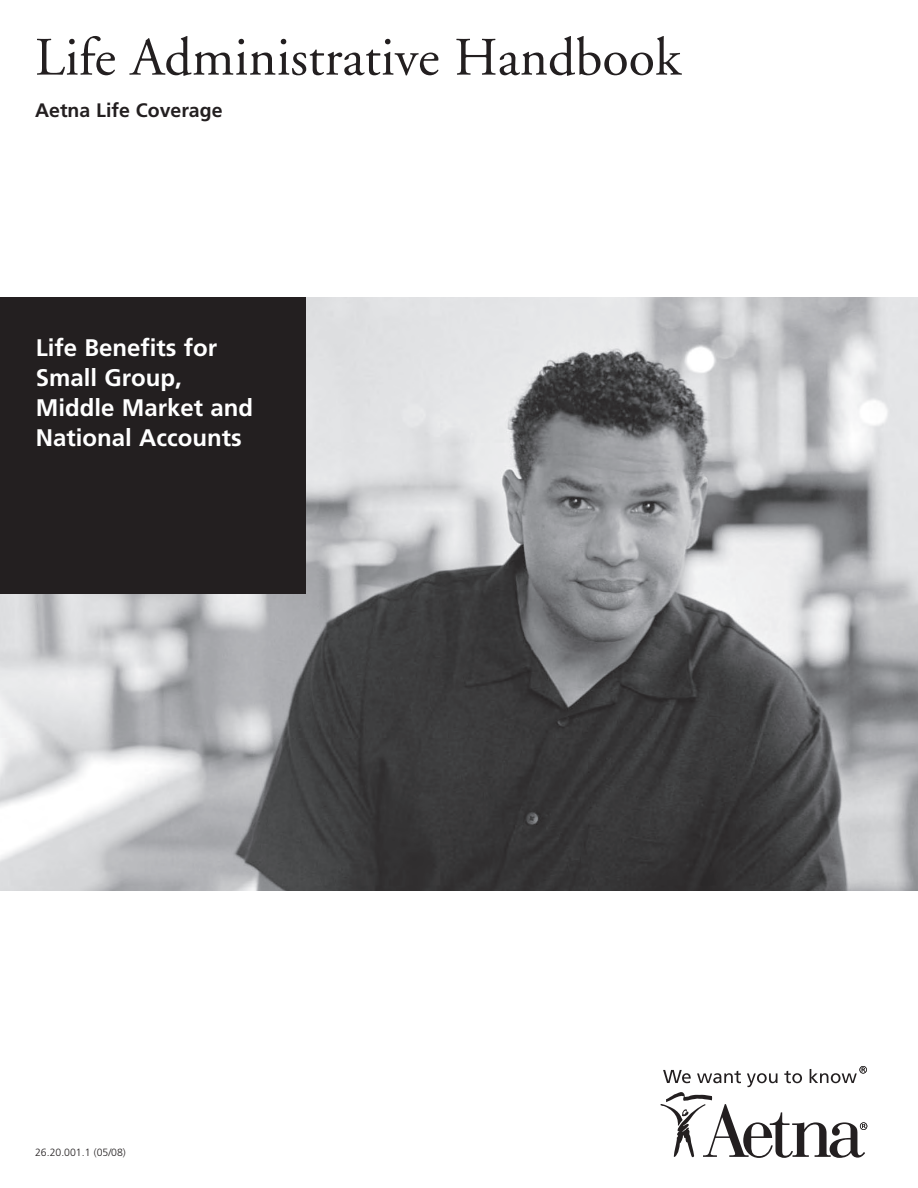
<style>
.page{position:relative;width:918px;height:1188px;background:#fff}
.page>*{position:absolute;margin:0;border:0;box-sizing:border-box;transform-origin:0 0}
.t1{font:54px "Adobe Garamond";color:#231f20}
.t2{font:700 24px/30px "Frutiger";color:#fff}
.t3{font:700 19.5px "Frutiger";color:#231f20}
.t4{font:300 10.5px "Frutiger";color:#231f20}
</style>
<div class="page">
<img style="left:0;top:297px;width:918px;height:594px">
<div style="left:0;top:297px;width:306px;height:297px;background:#231f20"></div>
<svg style="left:661px;top:1066px;width:206px;height:92px"></svg>
<h1 class="t1" style="left:35px;top:29px;width:647px">Life Administrative Handbook</h1>
<p class="t3" style="left:35px;top:98px;width:189px">Aetna Life Coverage</p>
<p class="t2" style="left:36px;top:332px;width:219px">Life Benefits for<br>Small Group,<br>Middle Market and<br>National Accounts</p>
<p class="t4" style="left:35px;top:1146px;width:92px">26.20.001.1 (05/08)</p>
</div>
